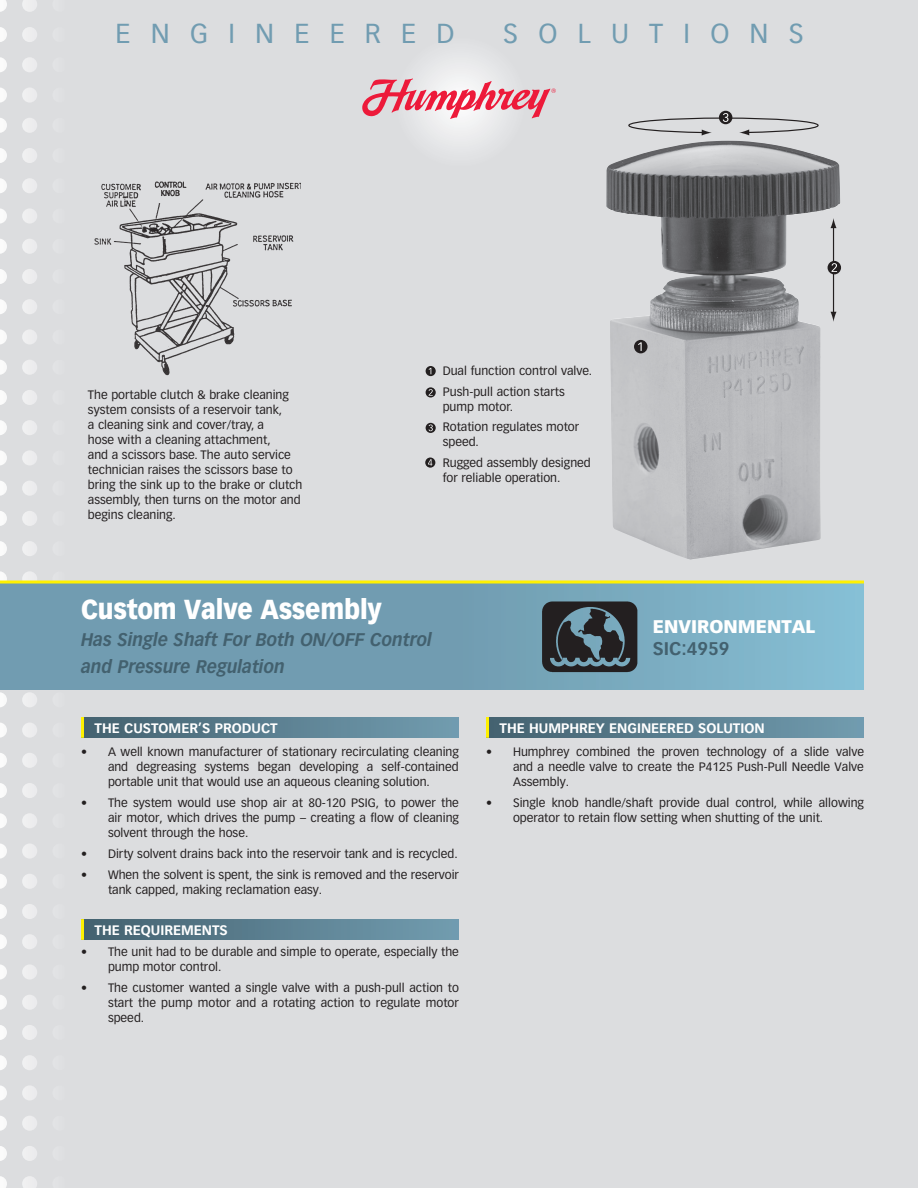
<style>
.page{position:relative;width:918px;height:1188px;background:#dcdddf}
.page>*{position:absolute;margin:0;border:0;box-sizing:border-box;transform-origin:0 0}
.t1{font:27px "Vectora LT Std";letter-spacing:.75em;color:#719cb1}
._1_0_TITLE{font:900 27px "Vectora LT Std";letter-spacing:-.01em;color:#fff;scale:.9 1}
._1_0_TITLE-2{font:italic 700 18px/27px "Vectora LT Std";letter-spacing:-.005em;color:#43616f;scale:.95 1}
.t2{font:900 18px "Vectora LT Std";color:#fff}
.t3{font:700 18px "Vectora LT Std";color:#43616f}
._1_2_TITLE_italic{font:700 13.5px "Vectora LT Std";color:#fff}
._3_0_CALLOUT_bullets{font:12px/15px "Vectora LT Std";color:#231f20;text-align:justify}
._2_1_TEXT_plain_fron{font:12px/15px "Vectora LT Std";color:#231f20}
</style>
<div class="page">
<svg style="left:0;top:0;width:37px;height:284px"></svg>
<svg style="left:393px;top:35px;width:133px;height:133px"></svg>
<svg style="left:362px;top:78px;width:194px;height:41px"></svg>
<div style="left:459px;top:582px;width:405px;height:108px;background:linear-gradient(to right,#719cb0,#86bfd5)"></div>
<div style="left:0;top:582px;width:461px;height:108px;background:#719cb1"></div>
<hr style="left:0;top:581px;width:864px;height:3px;background:#fff101">
<div style="left:81px;top:717px;width:378px;height:21px;background:linear-gradient(to right,#44616f,#729cb0)"></div>
<hr style="left:81px;top:717px;width:3px;height:21px;background:#fff101">
<div style="left:81px;top:919px;width:378px;height:21px;background:linear-gradient(to right,#44616f,#729cb0)"></div>
<hr style="left:81px;top:919px;width:3px;height:21px;background:#fff101">
<div style="left:486px;top:717px;width:378px;height:21px;background:linear-gradient(to right,#44616f,#729cb0)"></div>
<hr style="left:486px;top:717px;width:3px;height:21px;background:#fff101">
<img style="left:539px;top:599px;width:98px;height:74px">
<img style="left:94px;top:181px;width:207px;height:195px">
<svg style="left:426px;top:366px;width:10px;height:10px"></svg>
<svg style="left:429px;top:368px;width:2px;height:6px"></svg>
<svg style="left:426px;top:387px;width:10px;height:10px"></svg>
<svg style="left:429px;top:389px;width:4px;height:7px"></svg>
<svg style="left:426px;top:423px;width:10px;height:10px"></svg>
<svg style="left:429px;top:425px;width:4px;height:6px"></svg>
<svg style="left:425px;top:458px;width:10px;height:10px"></svg>
<svg style="left:428px;top:459px;width:4px;height:7px"></svg>
<img style="left:606px;top:141px;width:234px;height:419px">
<hr style="left:833px;top:226px;width:1px;height:88px;background:#231f20">
<svg style="left:831px;top:312px;width:6px;height:10px"></svg>
<svg style="left:831px;top:218px;width:6px;height:10px"></svg>
<svg style="left:719px;top:111px;width:13px;height:13px"></svg>
<svg style="left:628px;top:113px;width:191px;height:23px"></svg>
<svg style="left:828px;top:261px;width:13px;height:13px"></svg>
<svg style="left:832px;top:263px;width:5px;height:9px"></svg>
<div style="left:634px;top:340px;width:14px;height:13px;background:#231f20;border-radius:50%"></div>
<svg style="left:638px;top:342px;width:4px;height:9px"></svg>
<p class="t1" style="left:116px;top:18px;width:340px">ENGINEERED</p>
<p class="t1" style="left:503px;top:18px;width:302px">SOLUTIONS</p>
<p class="_2_1_TEXT_plain_fron" style="left:88px;top:387px;width:216px">The portable clutch &amp; brake cleaning system consists of a reservoir tank,<br>a cleaning sink and cover/tray, a<br>hose with a cleaning attachment,<br>and a scissors base. The auto service technician raises the scissors base to bring the sink up to the brake or clutch assembly, then turns on the motor and begins cleaning.</p>
<p class="_2_1_TEXT_plain_fron" style="left:443px;top:364px;width:151px">Dual function control valve.</p>
<p class="_2_1_TEXT_plain_fron" style="left:443px;top:384px;width:124px">Push-pull action starts pump motor.</p>
<p class="_2_1_TEXT_plain_fron" style="left:443px;top:420px;width:138px">Rotation regulates motor speed.</p>
<p class="_2_1_TEXT_plain_fron" style="left:443px;top:455px;width:150px">Rugged assembly designed for reliable operation.</p>
<p class="_1_0_TITLE" style="left:81px;top:593px;width:336px">Custom Valve Assembly</p>
<p class="_1_0_TITLE-2" style="left:81px;top:627px;width:371px">Has Single Shaft For Both ON/OFF Control and Pressure Regulation</p>
<p class="_1_2_TITLE_italic" style="left:94px;top:720px;width:185px">THE CUSTOMER’S PRODUCT</p>
<p class="t2" style="left:653px;top:615px;width:164px">ENVIRONMENTAL</p>
<p class="t3" style="left:653px;top:637px;width:78px">SIC:4959</p>
<p class="_1_2_TITLE_italic" style="left:500px;top:720px;width:267px">THE HUMPHREY ENGINEERED SOLUTION</p>
<p class="_3_0_CALLOUT_bullets" style="left:108px;top:745px;width:352px;text-indent:-27px">• A well known manufacturer of stationary recirculating cleaning and degreasing systems began developing a self-contained portable unit that would use an aqueous cleaning solution.</p>
<p class="_3_0_CALLOUT_bullets" style="left:108px;top:796px;width:353px;text-indent:-27px">• The system would use shop air at 80-120 PSIG, to power the air motor, which drives the pump – creating a flow of cleaning solvent through the hose.</p>
<p class="_3_0_CALLOUT_bullets" style="left:81px;top:847px;width:378px">• Dirty solvent drains back into the reservoir tank and is recycled.</p>
<p class="_3_0_CALLOUT_bullets" style="left:108px;top:868px;width:353px;text-indent:-27px">• When the solvent is spent, the sink is removed and the reservoir tank capped, making reclamation easy.</p>
<p class="_1_2_TITLE_italic" style="left:94px;top:922px;width:135px">THE REQUIREMENTS</p>
<p class="_3_0_CALLOUT_bullets" style="left:108px;top:945px;width:352px;text-indent:-27px">• The unit had to be durable and simple to operate, especially the pump motor control.</p>
<p class="_3_0_CALLOUT_bullets" style="left:108px;top:981px;width:352px;text-indent:-27px">• The customer wanted a single valve with a push-pull action to start the pump motor and a rotating action to regulate motor speed.</p>
<p class="_3_0_CALLOUT_bullets" style="left:513px;top:745px;width:353px;text-indent:-27px">• Humphrey combined the proven technology of a slide valve and a needle valve to create the P4125 Push-Pull Needle Valve Assembly.</p>
<p class="_3_0_CALLOUT_bullets" style="left:513px;top:796px;width:353px;text-indent:-27px">• Single knob handle/shaft provide dual control, while allowing operator to retain flow setting when shutting of the unit.</p>
</div>
